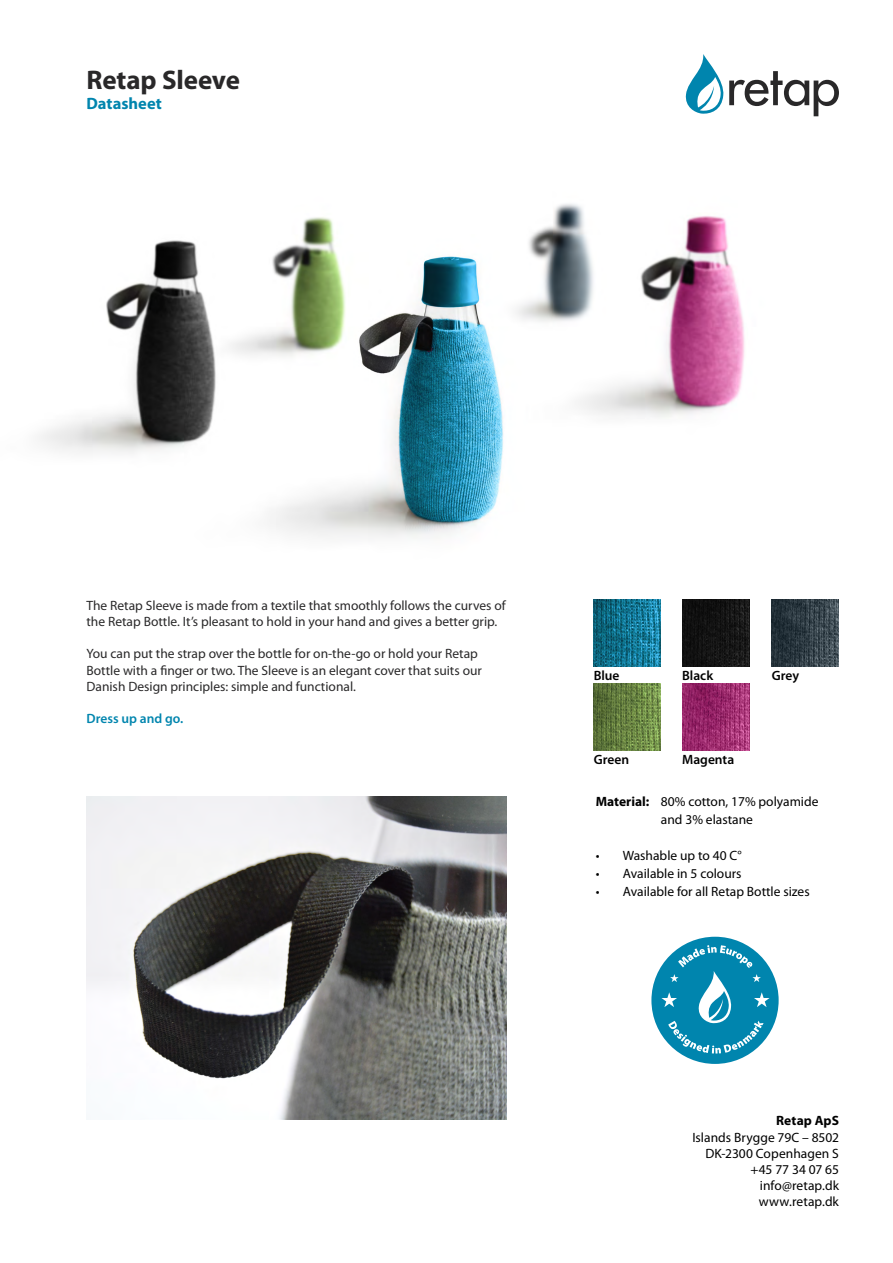
<style>
.page{position:relative;width:893px;height:1263px;background:#fff}
.page>*{position:absolute;margin:0;border:0;box-sizing:border-box;transform-origin:0 0}
.t1{font:700 27px "Myriad Pro";letter-spacing:-.005em;color:#292829}
.t2{font:700 16.5px "Myriad Pro";color:#0085ae}
.t3{font:13.5px/16.2px "Myriad Pro";color:#292829}
.t4{font:13.5px/16.2px "Myriad Pro";color:#000;text-align:right}
.t5{font:600 13.5px "Myriad Pro";color:#000}
.t6{font:700 13.5px "Myriad Pro";color:#000}
.t7{font:600 13.5px "Myriad Pro";color:#0085ae}
</style>
<div class="page">
<img style="left:39px;top:204px;width:706px;height:334px">
<svg style="left:685px;top:54px;width:154px;height:62px"></svg>
<img style="left:594px;top:600px;width:67px;height:67px">
<img style="left:87px;top:796px;width:420px;height:323px">
<img style="left:682px;top:600px;width:67px;height:67px">
<img style="left:594px;top:683px;width:67px;height:67px">
<img style="left:682px;top:683px;width:67px;height:67px">
<img style="left:772px;top:600px;width:67px;height:67px">
<svg style="left:651px;top:937px;width:128px;height:127px"></svg>
<h1 class="t1" style="left:87px;top:63px;width:155px">Retap Sleeve</h1>
<p class="t2" style="left:87px;top:93px;width:77px">Datasheet</p>
<p class="t3" style="left:87px;top:597px;width:421px">The Retap Sleeve is made from a textile that smoothly follows the curves of the Retap Bottle. It’s pleasant to hold in your hand and gives a better grip.</p>
<p class="t3" style="left:87px;top:645px;width:397px">You can put the strap over the bottle for on-the-go or hold your Retap<br>Bottle with a finger or two. The Sleeve is an elegant cover that suits our<br>Danish Design principles: simple and functional.</p>
<p class="t7" style="left:87px;top:710px;width:98px">Dress up and go.</p>
<p class="t5" style="left:594px;top:667px;width:27px">Blue</p>
<p class="t5" style="left:682px;top:667px;width:33px">Black</p>
<p class="t5" style="left:772px;top:667px;width:29px">Grey</p>
<p class="t5" style="left:594px;top:751px;width:37px">Green</p>
<p class="t5" style="left:682px;top:751px;width:54px">Magenta</p>
<p class="t6" style="left:596px;top:793px;width:55px">Material:</p>
<p class="t4" style="left:661px;top:792px;width:159px;line-height:18px;text-align:left">80% cotton, 17% polyamide and 3% elastane</p>
<p class="t4" style="left:596px;top:847px;width:147px">• Washable up to 40 C°</p>
<p class="t4" style="left:596px;top:865px;width:147px">• Available in 5 colours</p>
<p class="t4" style="left:596px;top:883px;width:215px">• Available for all Retap Bottle sizes</p>
<p class="t6" style="left:776px;top:1112px;width:64px">Retap ApS</p>
<p class="t4" style="left:692px;top:1129px;width:148px">Islands Brygge 79C – 8502<br>DK-2300 Copenhagen S +45 77 34 07 65 info@retap.dk www.retap.dk</p>
</div>
